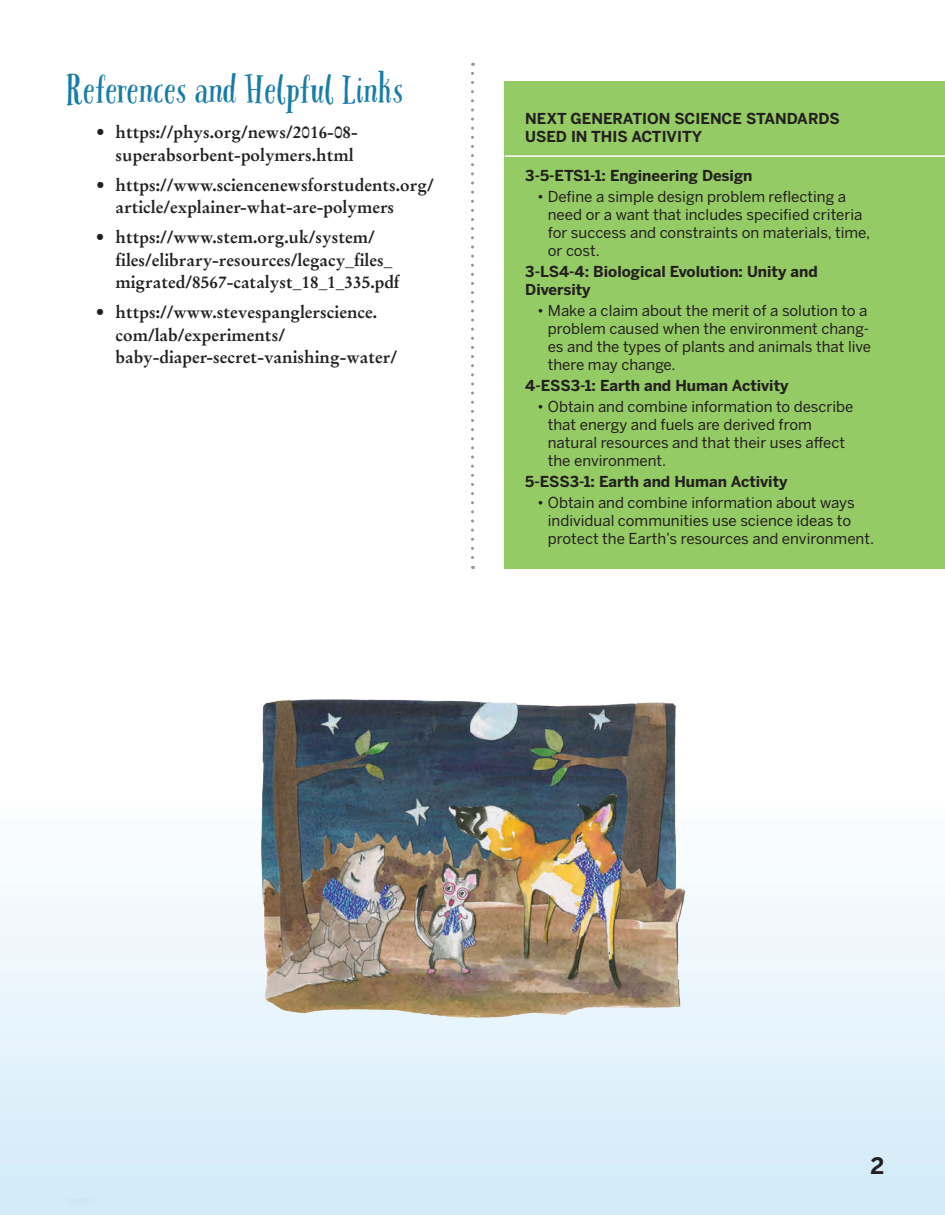
<style>
.page{position:relative;width:945px;height:1215px;background:#fff}
.page>*{position:absolute;margin:0;border:0;box-sizing:border-box;transform-origin:0 0}
.t1{font:36px "Pacific Northwest Letters";color:#187ca8}
.t2{font:700 22.5px "Benton Sans";color:#231f20}
.t3{font:700 17.25px/22.5px "Stempel Garamond";color:#231f20}
.t4{font:15px/18px "Benton Sans";color:#231f20}
.t5{font:700 15px/18px "Benton Sans";color:#231f20}
.s1{font-weight:400}
</style>
<div class="page">
<div style="left:505px;top:82px;width:440px;height:487px;background:#95cb64"></div>
<hr style="left:505px;top:155px;width:440px;height:2px;background:#fff">
<svg style="left:471px;top:73px;width:3px;height:496px"></svg>
<img style="left:258px;top:699px;width:429px;height:324px">
<h1 class="t1" style="left:68px;top:67px;width:338px">References and Helpful Links</h1>
<p class="t3" style="left:96px;top:121px;width:263px;text-align:right"><span class="s1">•</span> https://phys.org/news/2016-08- superabsorbent-polymers.html</p>
<p class="t3" style="left:115px;top:174px;width:320px;text-indent:-19px"><span class="s1">•</span> https://www.sciencenewsforstudents.org/ article/explainer-what-are-polymers</p>
<p class="t3" style="left:115px;top:226px;width:286px;text-indent:-19px"><span class="s1">•</span> https://www.stem.org.uk/system/ files/elibrary-resources/legacy_files_ migrated/8567-catalyst_18_1_335.pdf</p>
<p class="t3" style="left:115px;top:301px;width:283px;text-indent:-19px"><span class="s1">•</span> https://www.stevespanglerscience. com/lab/experiments/ baby-diaper-secret-vanishing-water/</p>
<p class="t5" style="left:525px;top:109px;width:316px">NEXT GENERATION SCIENCE STANDARDS<br>USED IN THIS ACTIVITY</p>
<p class="t5" style="left:525px;top:166px;width:229px">3-5-ETS1-1: Engineering Design</p>
<p class="t4" style="left:548px;top:187px;width:324px;text-indent:-10px">• Define a simple design problem reflecting a need or a want that includes specified criteria for success and constraints on materials, time, or cost.</p>
<p class="t5" style="left:525px;top:262px;width:294px">3-LS4-4: Biological Evolution: Unity and<br>Diversity</p>
<p class="t4" style="left:548px;top:301px;width:325px;text-indent:-10px">• Make a claim about the merit of a solution to a problem caused when the environment chang&shy;es and the types of plants and animals that live there may change.</p>
<p class="t5" style="left:525px;top:376px;width:265px">4-ESS3-1: Earth and Human Activity</p>
<p class="t4" style="left:548px;top:397px;width:307px;text-indent:-10px">• Obtain and combine information to describe that energy and fuels are derived from natural resources and that their uses affect the environment.</p>
<p class="t5" style="left:525px;top:472px;width:264px">5-ESS3-1: Earth and Human Activity</p>
<p class="t4" style="left:548px;top:493px;width:328px;text-indent:-10px">• Obtain and combine information about ways individual communities use science ideas to protect the Earth’s resources and environment.</p>
<h2 class="t2" style="left:871px;top:1153px;width:15px">2</h2>
</div>
